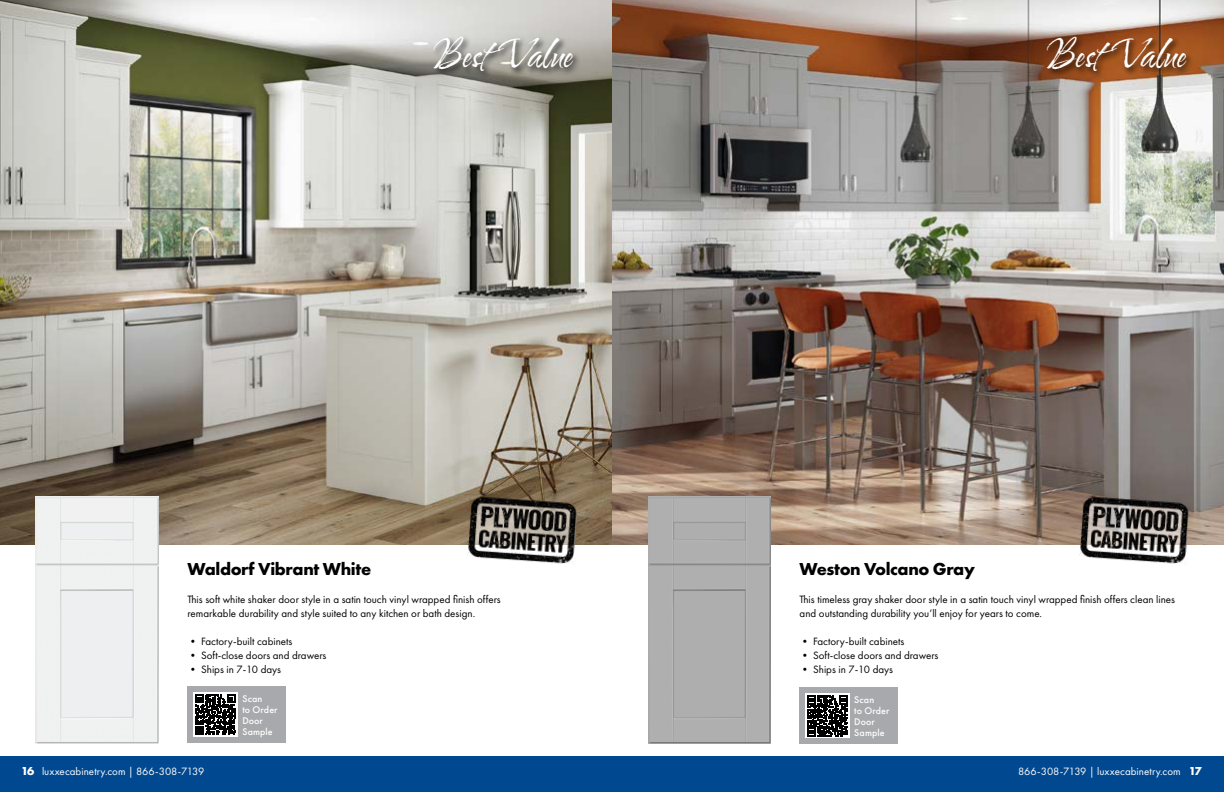
<style>
.page{position:relative;width:1224px;height:792px;background:#fff}
.page>*{position:absolute;margin:0;border:0;box-sizing:border-box;transform-origin:0 0}
.t1{font:36px "Water Brush ROB";color:#fff}
.t2{font:700 18px "Futura PT";letter-spacing:-.02em;color:#000101}
.t3{font:11px/14px "Futura PT";color:#000}
.t4{font:11px "Futura PT";color:#fff}
.t5{font:500 10px/11px "Futura PT";letter-spacing:.01em;color:#fff}
.s1{font-weight:700;font-size:12px}
</style>
<div class="page">
<div style="left:612px;top:756px;width:612px;height:36px;background:#004990"></div>
<div style="left:0;top:756px;width:612px;height:36px;background:#004990"></div>
<img style="left:0;top:0;width:1224px;height:544px">
<div style="left:36px;top:496px;width:122px;height:248px;background:#eff0f0"></div>
<div style="left:432px;top:35px;width:150px;height:44px;background:#000;opacity:.75"></div>
<div style="left:648px;top:496px;width:123px;height:248px;background:#afafaf"></div>
<div style="left:1045px;top:35px;width:150px;height:44px;background:#000;opacity:.75"></div>
<img style="left:1077px;top:494px;width:117px;height:70px">
<img style="left:465px;top:494px;width:117px;height:70px">
<div style="left:800px;top:688px;width:98px;height:56px;background:#a7a9ac"></div>
<div style="left:805px;top:693px;width:45px;height:45px;background:#fff"></div>
<svg style="left:807px;top:695px;width:41px;height:42px"></svg>
<svg style="left:807px;top:696px;width:41px;height:40px"></svg>
<div style="left:188px;top:687px;width:98px;height:56px;background:#a7a9ac"></div>
<div style="left:193px;top:692px;width:45px;height:45px;background:#fff"></div>
<svg style="left:195px;top:694px;width:41px;height:41px"></svg>
<h1 class="t1" style="left:433px;top:30px;width:141px">Best Value</h1>
<h2 class="t2" style="left:188px;top:558px;width:185px">Waldorf Vibrant White</h2>
<p class="t3" style="left:188px;top:593px;width:315px">This soft white shaker door style in a satin touch vinyl wrapped finish offers remarkable durability and style suited to any kitchen or bath design.</p>
<p class="t3" style="left:188px;top:635px;width:106px">• Factory-built cabinets</p>
<p class="t3" style="left:188px;top:649px;width:140px">• Soft-close doors and drawers</p>
<p class="t3" style="left:188px;top:663px;width:95px">• Ships in 7-10 days</p>
<p class="t5" style="left:242px;top:693px;width:37px">Scan<br>to Order<br>Door<br>Sample</p>
<h1 class="t1" style="left:1046px;top:30px;width:141px">Best Value</h1>
<h2 class="t2" style="left:800px;top:558px;width:177px">Weston Volcano Gray</h2>
<p class="t3" style="left:800px;top:593px;width:377px">This timeless gray shaker door style in a satin touch vinyl wrapped finish offers clean lines and outstanding durability you’ll enjoy for years to come.</p>
<p class="t3" style="left:800px;top:635px;width:106px">• Factory-built cabinets</p>
<p class="t3" style="left:800px;top:649px;width:140px">• Soft-close doors and drawers</p>
<p class="t3" style="left:800px;top:663px;width:95px">• Ships in 7-10 days</p>
<p class="t5" style="left:854px;top:694px;width:37px">Scan<br>to Order<br>Door<br>Sample</p>
<p class="t4" style="left:21px;top:765px;width:185px"><span class="s1">16</span> luxxecabinetry.com | 866-308-7139</p>
<p class="t4" style="left:1018px;top:765px;width:185px">866-308-7139 | luxxecabinetry.com <span class="s1">17</span></p>
</div>
